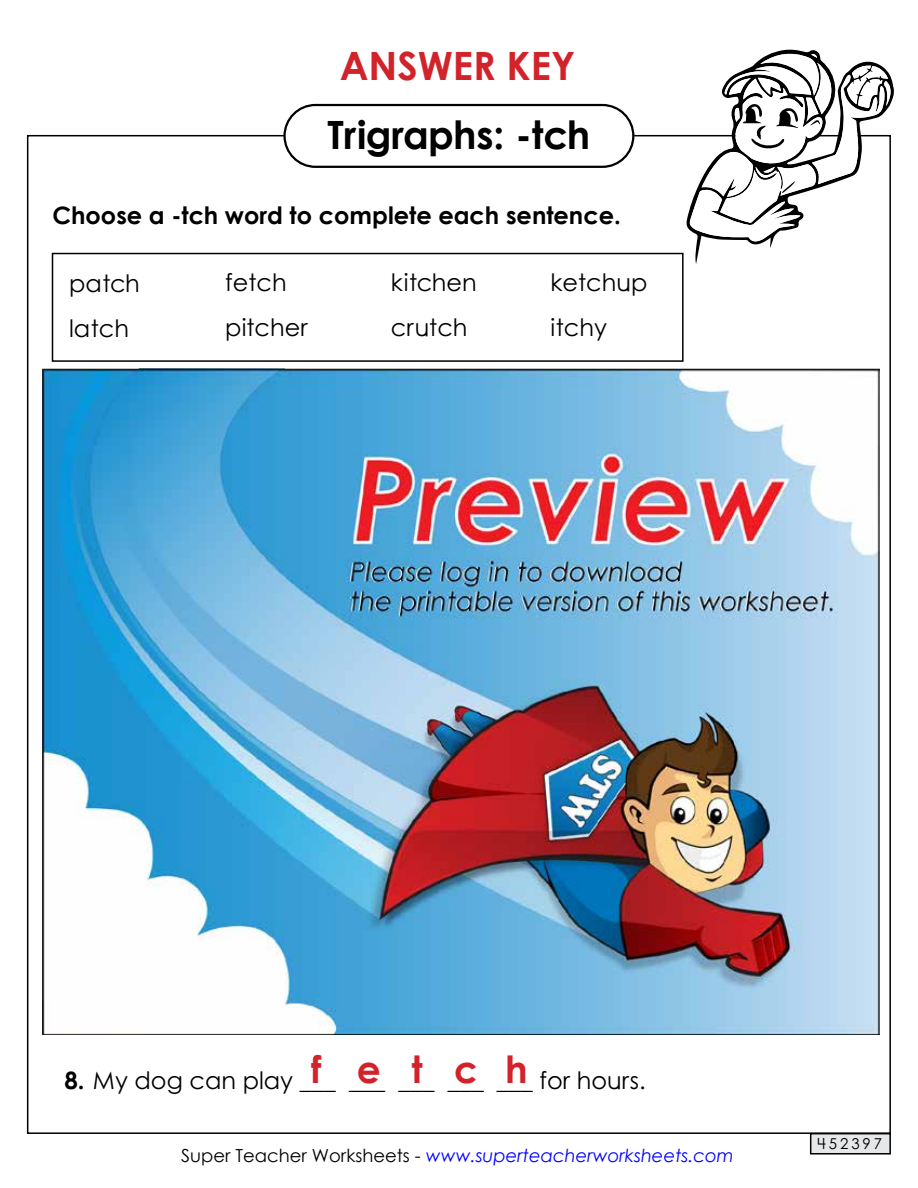
<style>
.page{position:relative;width:918px;height:1188px;background:#fff}
.page>*{position:absolute;margin:0;border:0;box-sizing:border-box;transform-origin:0 0}
.t1{font:700 39px "Century Gothic 2";letter-spacing:-.01em;color:#000}
.t2{font:700 39px "Century Gothic 2";color:#d2232a}
.t3{font:700 37.5px "Century STW4";letter-spacing:.83em;color:#d2232a}
.t4{font:24px/45px "Century STW4";color:#000}
.t5{font:700 24px "Century STW4";color:#000}
.t6{font:italic 18px "Century Gothic 2";color:#00f}
.t7{font:15px "Century STW4";letter-spacing:.2em;color:#000}
.s1{font-weight:700}
.s2{font-style:normal;color:#000}
</style>
<div class="page">
<div style="left:283px;top:104px;width:351px;height:64px;border:2px solid #000;border-radius:31px"></div>
<div style="left:811px;top:1134px;width:79px;height:20px;background:#e6e7e8"></div>
<div style="left:810px;top:1133px;width:81px;height:22px;border:2px solid #000"></div>
<div style="left:52px;top:253px;width:632px;height:109px;border:2px solid #000"></div>
<svg style="left:686px;top:49px;width:208px;height:215px"></svg>
<svg style="left:689px;top:51px;width:202px;height:190px"></svg>
<img style="left:42px;top:368px;width:837px;height:666px">
<h1 class="t2" style="left:340px;top:37px;width:237px">ANSWER KEY</h1>
<h1 class="t1" style="left:328px;top:106px;width:264px">Trigraphs: -tch</h1>
<p class="t5" style="left:52px;top:197px;width:570px">Choose a -tch word to complete each sentence.</p>
<p class="t4" style="left:69px;top:261px;width:72px">patch latch</p>
<p class="t4" style="left:225px;top:260px;width:84px">fetch pitcher</p>
<p class="t4" style="left:391px;top:260px;width:87px">kitchen crutch</p>
<p class="t4" style="left:550px;top:260px;width:98px">ketchup itchy</p>
<h2 class="t3" style="left:311px;top:1041px;width:218px">fetch</h2>
<p class="t4" style="left:65px;top:1058px;width:583px"><span class="s1">8.</span> My dog can play ___ ___ ___ ___ ___ for hours.</p>
<p class="t6" style="left:181px;top:1143px;width:554px"><span class="s2">Super Teacher Worksheets -</span> www.superteacherworksheets.com</p>
<p class="t7" style="left:818px;top:1133px;width:66px">452397</p>
</div>
